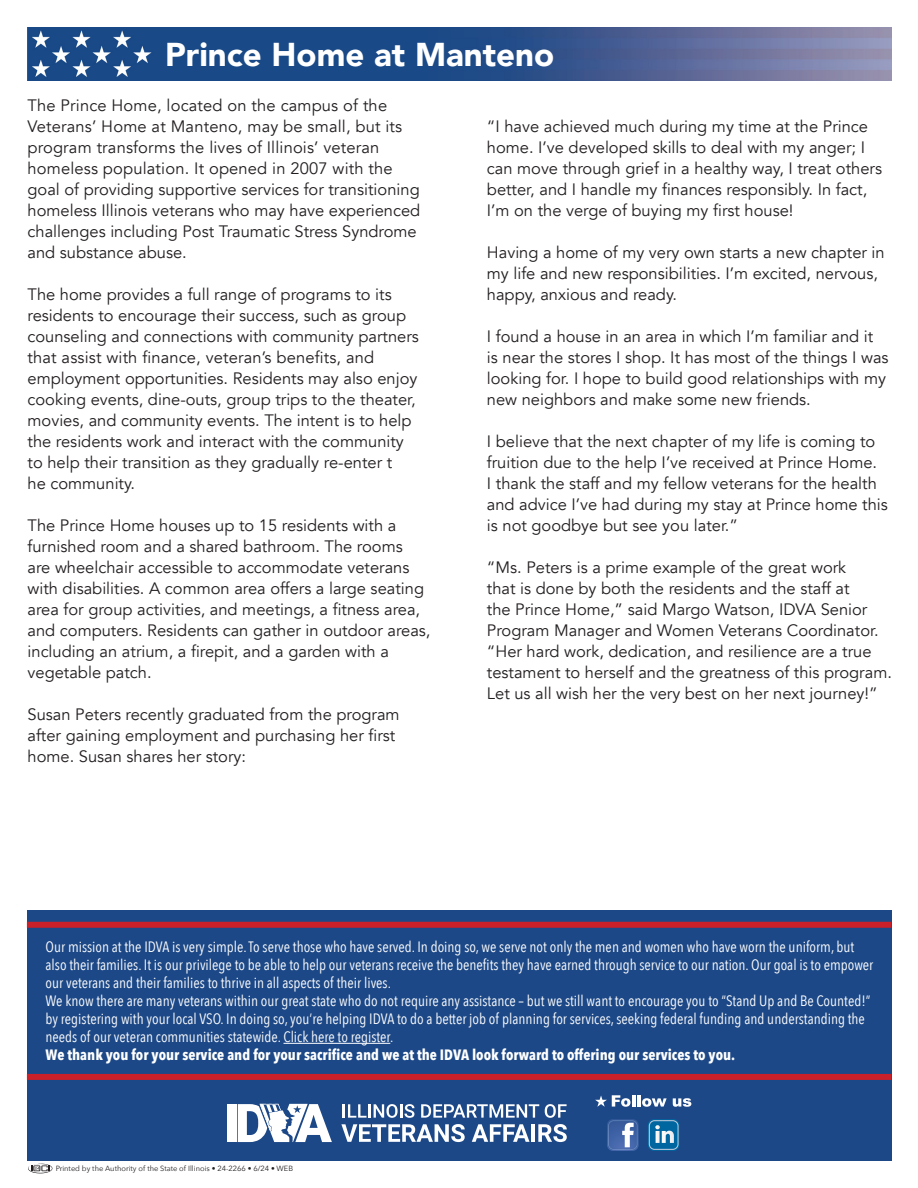
<style>
.page{position:relative;width:918px;height:1188px;background:#fff}
.page>*{position:absolute;margin:0;border:0;box-sizing:border-box;transform-origin:0 0}
.t1{font:900 33px "Avenir";color:#fff}
.t2{font:16.5px/21px "Avenir";color:#231f20}
.t3{font:15px/18px "Avenir Next Condensed";color:#fff}
.t4{font:700 15px "Avenir Next Condensed";color:#fff}
.t5{font:7.5px "Avenir Next";color:#231f20}
</style>
<div class="page">
<div style="left:27px;top:910px;width:864px;height:251px;background:#1c4887"></div>
<div style="left:27px;top:922px;width:864px;height:6px;background:#c92029"></div>
<div style="left:27px;top:1074px;width:864px;height:6px;background:#c92029"></div>
<svg style="left:595px;top:1095px;width:72px;height:12px"></svg>
<svg style="left:673px;top:1098px;width:18px;height:9px"></svg>
<svg style="left:648px;top:1119px;width:32px;height:32px"></svg>
<img style="left:649px;top:1120px;width:30px;height:30px">
<img style="left:655px;top:1125px;width:5px;height:18px">
<svg style="left:662px;top:1131px;width:12px;height:12px"></svg>
<img style="left:607px;top:1119px;width:32px;height:32px">
<img style="left:608px;top:1120px;width:30px;height:30px">
<svg style="left:622px;top:1123px;width:12px;height:24px"></svg>
<div style="left:227px;top:1104px;width:9px;height:38px;background:#fff"></div>
<svg style="left:238px;top:1104px;width:94px;height:38px"></svg>
<svg style="left:343px;top:1104px;width:24px;height:14px"></svg>
<hr style="left:368px;top:1104px;width:3px;height:14px;background:#fff">
<svg style="left:374px;top:1104px;width:40px;height:14px"></svg>
<svg style="left:421px;top:1104px;width:118px;height:14px"></svg>
<svg style="left:545px;top:1104px;width:22px;height:14px"></svg>
<svg style="left:341px;top:1124px;width:124px;height:18px"></svg>
<svg style="left:472px;top:1124px;width:58px;height:18px"></svg>
<hr style="left:531px;top:1124px;width:4px;height:18px;background:#fff">
<svg style="left:538px;top:1124px;width:29px;height:18px"></svg>
<svg style="left:28px;top:1164px;width:24px;height:9px"></svg>
<hr style="left:284px;top:1043px;width:106px;height:1px;background:#fff">
<img style="left:28px;top:27px;width:864px;height:53px">
<p class="t1" style="left:165px;top:26px;width:391px">Prince Home at Manteno</p>
<p class="t2" style="left:28px;top:95px;width:394px">The Prince Home, located on the campus of the Veterans’ Home at Manteno, may be small, but its program transforms the lives of Illinois’ veteran homeless population. It opened in 2007 with the goal of providing supportive services for transitioning homeless Illinois veterans who may have experienced challenges including Post Traumatic Stress Syndrome and substance abuse.</p>
<p class="t2" style="left:28px;top:284px;width:393px">The home provides a full range of programs to its residents to encourage their success, such as group counseling and connections with community partners that assist with finance, veteran’s benefits, and employment opportunities. Residents may also enjoy cooking events, dine-outs, group trips to the theater, movies, and community events. The intent is to help the residents work and interact with the community to help their transition as they gradually re-enter t<br>he community.</p>
<p class="t2" style="left:28px;top:515px;width:405px">The Prince Home houses up to 15 residents with a furnished room and a shared bathroom. The rooms<br>are wheelchair accessible to accommodate veterans with disabilities. A common area offers a large seating area for group activities, and meetings, a fitness area, and computers. Residents can gather in outdoor areas, including an atrium, a firepit, and a garden with a vegetable patch.</p>
<p class="t2" style="left:28px;top:704px;width:374px">Susan Peters recently graduated from the program after gaining employment and purchasing her first home. Susan shares her story:</p>
<p class="t2" style="left:487px;top:116px;width:397px">“I have achieved much during my time at the Prince home. I’ve developed skills to deal with my anger; I can move through grief in a healthy way, I treat others better, and I handle my finances responsibly. In fact, I’m on the verge of buying my first house!</p>
<p class="t2" style="left:487px;top:242px;width:399px">Having a home of my very own starts a new chapter in my life and new responsibilities. I’m excited, nervous, happy, anxious and ready.</p>
<p class="t2" style="left:487px;top:326px;width:403px">I found a house in an area in which I’m familiar and it<br>is near the stores I shop. It has most of the things I was looking for. I hope to build good relationships with my new neighbors and make some new friends.</p>
<p class="t2" style="left:487px;top:431px;width:403px">I believe that the next chapter of my life is coming to fruition due to the help I’ve received at Prince Home.<br>I thank the staff and my fellow veterans for the health and advice I’ve had during my stay at Prince home this is not goodbye but see you later.”</p>
<p class="t2" style="left:487px;top:557px;width:407px">“Ms. Peters is a prime example of the great work<br>that is done by both the residents and the staff at<br>the Prince Home,” said Margo Watson, IDVA Senior Program Manager and Women Veterans Coordinator. “Her hard work, dedication, and resilience are a true testament to herself and the greatness of this program.<br>Let us all wish her the very best on her next journey!”</p>
<p class="t3" style="left:46px;top:937px;width:829px">Our mission at the IDVA is very simple. To serve those who have served. In doing so, we serve not only the men and women who have worn the uniform, but also their families. It is our privilege to be able to help our veterans receive the benefits they have earned through service to our nation. Our goal is to empower our veterans and their families to thrive in all aspects of their lives.</p>
<p class="t3" style="left:46px;top:991px;width:826px">We know there are many veterans within our great state who do not require any assistance – but we still want to encourage you to “Stand Up and Be Counted!” by registering with your local VSO. In doing so, you’re helping IDVA to do a better job of planning for services, seeking federal funding and understanding the needs of our veteran communities statewide. Click here to register.</p>
<p class="t4" style="left:46px;top:1046px;width:691px">We thank you for your service and for your sacrifice and we at the IDVA look forward to offering our services to you.</p>
<p class="t5" style="left:56px;top:1162px;width:239px">Printed by the Authority of the State of Illinois • 24-2266 • 6/24 • WEB</p>
</div>
